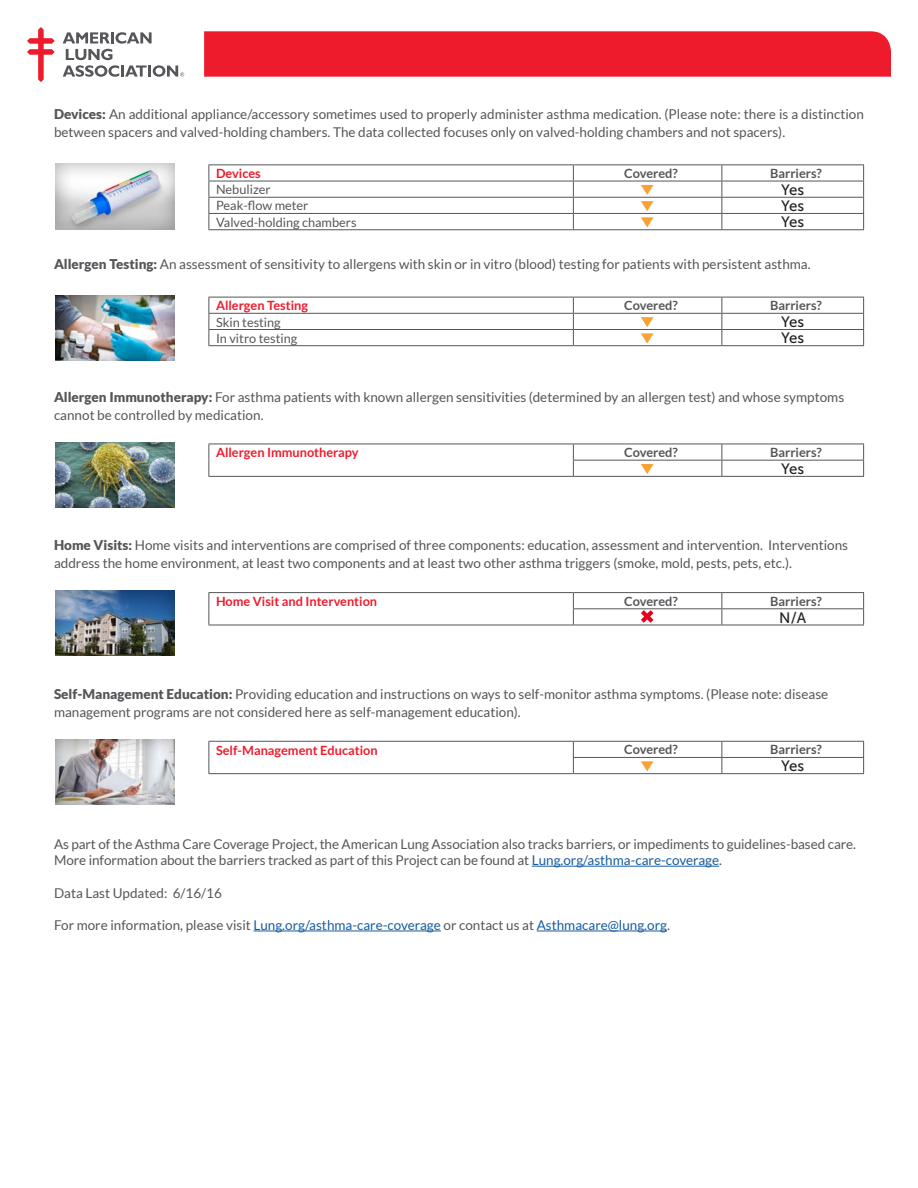
<style>
.page{position:relative;width:918px;height:1188px;background:#fff}
.page>*{position:absolute;margin:0;border:0;box-sizing:border-box;transform-origin:0 0}
.t1{font:15px "Museo Sans 500";letter-spacing:-.03em;color:#231f20}
.t2{font:13.5px/18px "Lato";color:#555659}
.t3{font:13.5px "Lato";color:#175d9e}
.t4{font:700 12.75px "Lato";color:#ee1b2c}
.t5{font:700 12.75px "Lato";color:#555659}
.t6{font:12.75px "Lato";color:#555659}
.s1{font-weight:900}
.s2{color:#175d9e}
.s3{color:#555659}
</style>
<div class="page">
<svg style="left:63px;top:32px;width:121px;height:45px"></svg>
<svg style="left:27px;top:27px;width:28px;height:55px"></svg>
<div style="left:204px;top:31px;width:687px;height:46px;background:#ee1b2c"></div>
<hr style="left:532px;top:866px;width:187px;height:1px;background:#175d9e">
<hr style="left:253px;top:931px;width:188px;height:1px;background:#175d9e">
<hr style="left:537px;top:931px;width:130px;height:1px;background:#175d9e">
<hr style="left:208px;top:164px;width:365px;height:1px;background:#555659">
<hr style="left:573px;top:164px;width:149px;height:1px;background:#555659">
<hr style="left:722px;top:164px;width:142px;height:1px;background:#555659">
<hr style="left:208px;top:229px;width:365px;height:1px;background:#555659">
<hr style="left:573px;top:229px;width:149px;height:1px;background:#555659">
<hr style="left:722px;top:229px;width:142px;height:1px;background:#555659">
<svg style="left:208px;top:165px;width:656px;height:64px"></svg>
<hr style="left:208px;top:345px;width:365px;height:1px;background:#555659">
<hr style="left:573px;top:345px;width:149px;height:1px;background:#555659">
<hr style="left:722px;top:345px;width:142px;height:1px;background:#555659">
<svg style="left:208px;top:297px;width:656px;height:48px"></svg>
<hr style="left:208px;top:444px;width:365px;height:1px;background:#555659">
<svg style="left:208px;top:444px;width:1px;height:32px"></svg>
<hr style="left:208px;top:476px;width:365px;height:1px;background:#555659">
<hr style="left:573px;top:476px;width:149px;height:1px;background:#555659">
<hr style="left:722px;top:476px;width:142px;height:1px;background:#555659">
<svg style="left:573px;top:444px;width:291px;height:32px"></svg>
<hr style="left:208px;top:592px;width:365px;height:1px;background:#555659">
<hr style="left:573px;top:592px;width:149px;height:1px;background:#555659">
<hr style="left:722px;top:592px;width:142px;height:1px;background:#555659">
<svg style="left:208px;top:593px;width:1px;height:32px"></svg>
<hr style="left:208px;top:625px;width:365px;height:1px;background:#555659">
<hr style="left:573px;top:625px;width:149px;height:1px;background:#555659">
<hr style="left:722px;top:625px;width:142px;height:1px;background:#555659">
<svg style="left:573px;top:593px;width:291px;height:32px"></svg>
<hr style="left:208px;top:741px;width:365px;height:1px;background:#555659">
<hr style="left:573px;top:741px;width:149px;height:1px;background:#555659">
<hr style="left:722px;top:741px;width:142px;height:1px;background:#555659">
<svg style="left:208px;top:742px;width:1px;height:31px"></svg>
<hr style="left:208px;top:773px;width:365px;height:1px;background:#555659">
<svg style="left:573px;top:742px;width:291px;height:32px"></svg>
<div style="left:42px;top:154px;width:145px;height:76px;background:#231f20;opacity:.37"></div>
<div style="left:42px;top:285px;width:145px;height:77px;background:#231f20;opacity:.37"></div>
<div style="left:42px;top:432px;width:145px;height:77px;background:#231f20;opacity:.37"></div>
<div style="left:42px;top:581px;width:145px;height:76px;background:#231f20;opacity:.37"></div>
<div style="left:42px;top:729px;width:145px;height:77px;background:#231f20;opacity:.37"></div>
<p class="t2" style="left:54px;top:105px;width:811px"><span class="s1">Devices:</span> An additional appliance/accessory sometimes used to properly administer asthma medication. (Please note: there is a distinction between spacers and valved-holding chambers. The data collected focuses only on valved-holding chambers and not spacers).</p>
<p class="t4" style="left:216px;top:166px;width:46px">Devices</p>
<p class="t5" style="left:624px;top:166px;width:55px">Covered?</p>
<p class="t5" style="left:770px;top:166px;width:53px">Barriers?</p>
<p class="t6" style="left:216px;top:183px;width:56px">Nebulizer</p>
<p class="t1" style="left:781px;top:181px;width:25px">Yes</p>
<p class="t6" style="left:216px;top:199px;width:94px">Peak-flow meter</p>
<p class="t1" style="left:781px;top:198px;width:25px">Yes</p>
<p class="t6" style="left:216px;top:215px;width:142px">Valved-holding chambers</p>
<p class="t1" style="left:781px;top:214px;width:25px">Yes</p>
<p class="t2" style="left:54px;top:255px;width:758px"><span class="s1">Allergen Testing:</span> An assessment of sensitivity to allergens with skin or in vitro (blood) testing for patients with persistent asthma.</p>
<p class="t4" style="left:216px;top:298px;width:93px">Allergen Testing</p>
<p class="t5" style="left:624px;top:298px;width:55px">Covered?</p>
<p class="t5" style="left:770px;top:298px;width:53px">Barriers?</p>
<p class="t6" style="left:216px;top:315px;width:66px">Skin testing</p>
<p class="t1" style="left:781px;top:314px;width:25px">Yes</p>
<p class="t6" style="left:216px;top:331px;width:83px">In vitro testing</p>
<p class="t1" style="left:781px;top:330px;width:25px">Yes</p>
<p class="t2" style="left:54px;top:388px;width:792px"><span class="s1">Allergen Immunotherapy:</span> For asthma patients with known allergen sensitivities (determined by an allergen test) and whose symptoms cannot be controlled by medication.</p>
<p class="t4" style="left:216px;top:446px;width:144px">Allergen Immunotherapy</p>
<p class="t5" style="left:624px;top:445px;width:55px">Covered?</p>
<p class="t5" style="left:770px;top:445px;width:53px">Barriers?</p>
<p class="t1" style="left:781px;top:461px;width:25px">Yes</p>
<p class="t2" style="left:54px;top:536px;width:796px"><span class="s1">Home Visits:</span> Home visits and interventions are comprised of three components: education, assessment and intervention. Interventions address the home environment, at least two components and at least two other asthma triggers (smoke, mold, pests, pets, etc.).</p>
<p class="t4" style="left:216px;top:594px;width:163px">Home Visit and Intervention</p>
<p class="t5" style="left:624px;top:594px;width:55px">Covered?</p>
<p class="t5" style="left:770px;top:594px;width:53px">Barriers?</p>
<p class="t1" style="left:779px;top:609px;width:28px">N/A</p>
<p class="t2" style="left:54px;top:685px;width:776px"><span class="s1">Self-Management Education:</span> Providing education and instructions on ways to self-monitor asthma symptoms. (Please note: disease management programs are not considered here as self-management education).</p>
<p class="t4" style="left:216px;top:743px;width:163px">Self-Management Education</p>
<p class="t5" style="left:624px;top:743px;width:55px">Covered?</p>
<p class="t5" style="left:770px;top:743px;width:53px">Barriers?</p>
<p class="t1" style="left:781px;top:758px;width:25px">Yes</p>
<p class="t2" style="left:54px;top:836px;width:804px;line-height:16.2px">As part of the Asthma Care Coverage Project, the American Lung Association also tracks barriers, or impediments to guidelines-based care.<br>More information about the barriers tracked as part of this Project can be found at <span class="s2">Lung.org/asthma-care-coverage</span>.</p>
<p class="t2" style="left:54px;top:884px;width:169px">Data Last Updated: 6/16/16</p>
<p class="t3" style="left:54px;top:918px;width:617px"><span class="s3">For more information, please visit</span> Lung.org/asthma-care-coverage <span class="s3">or contact us at</span> Asthmacare@lung.org<span class="s3">.</span></p>
</div>
